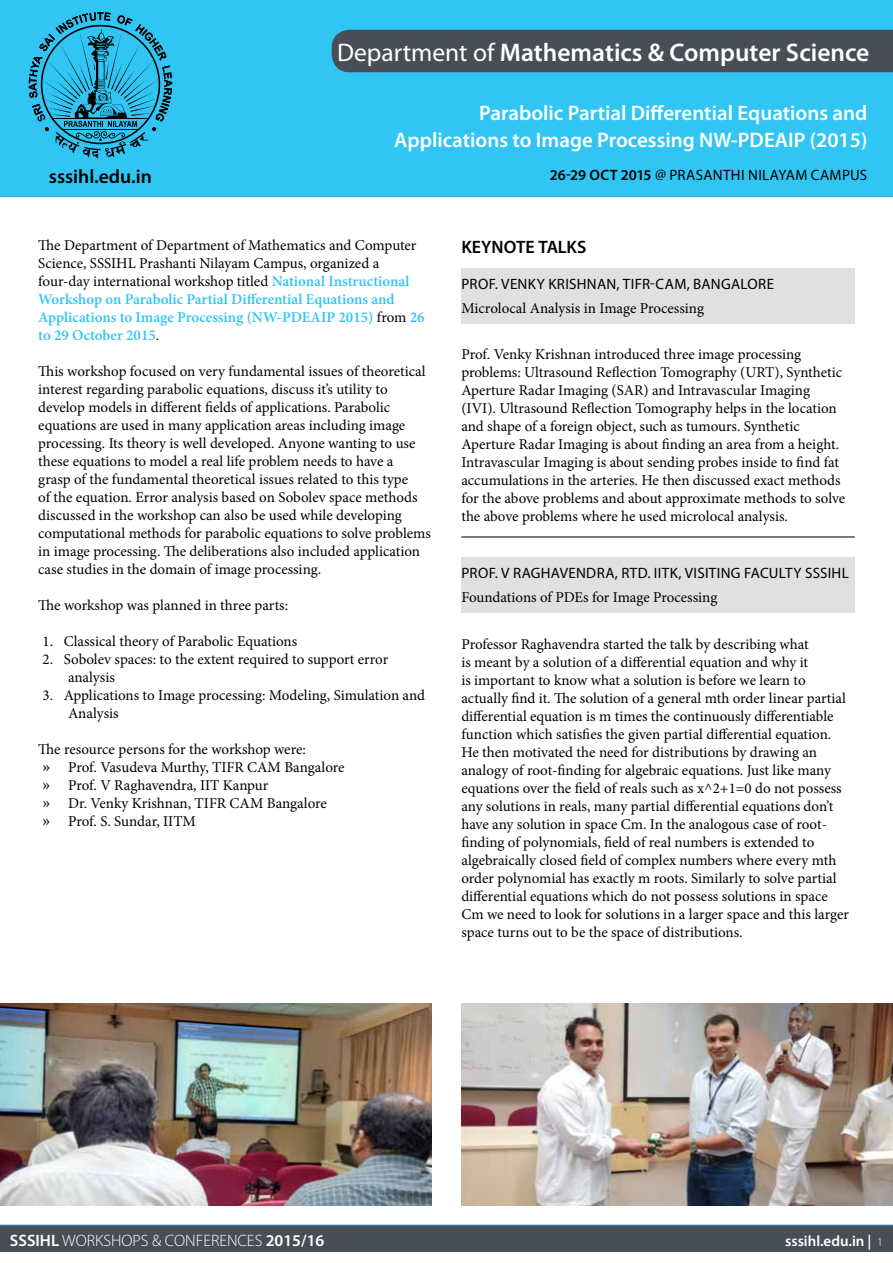
<style>
.page{position:relative;width:893px;height:1263px;background:#fff}
.page>*{position:absolute;margin:0;border:0;box-sizing:border-box;transform-origin:0 0}
.t1{font:600 25.5px "Myriad Pro";color:#fff}
.t2{font:600 21px/27px "Myriad Pro";color:#fff;text-align:right}
.t3{font:600 19.5px "Myriad Pro";color:#000}
.t4{font:600 18px "Myriad Pro";letter-spacing:-.005em;color:#000}
.t5{font:300 16.5px "Myriad Pro";color:#fff}
.t6{font:15px/18px "Minion Pro";letter-spacing:-.005em;color:#000}
.t7{font:15px "Myriad Pro";letter-spacing:.02em;color:#000}
.t8{font:600 15px "Myriad Pro";color:#fff}
.s1{font-weight:400}
.s2{font-weight:600}
.s3{font-weight:600;color:#31c5f4}
.s4{font-size:18px}
.s5{font-weight:300;font-size:12px}
</style>
<div class="page">
<div style="left:0;top:0;width:893px;height:196px;background:#31c5f4"></div>
<svg style="left:29px;top:12px;width:143px;height:146px"></svg>
<div style="left:332px;top:30px;width:561px;height:42px;background:#494e56"></div>
<div style="left:0;top:1225px;width:893px;height:26px;background:#494e56"></div>
<hr style="left:0;top:196px;width:893px;height:1px;background:#3496ce">
<hr style="left:0;top:1225px;width:893px;height:1px;background:#3496ce">
<div style="left:462px;top:557px;width:393px;height:56px;background:#e0e0e1"></div>
<div style="left:462px;top:268px;width:393px;height:56px;background:#e0e0e1"></div>
<img style="left:0;top:1004px;width:432px;height:201px">
<img style="left:461px;top:1004px;width:432px;height:201px">
<hr style="left:461px;top:536px;width:394px;height:2px;background:#494e56">
<h3 class="t3" style="left:49px;top:164px;width:105px">sssihl.edu.in</h3>
<h1 class="t1" style="left:337px;top:36px;width:534px"><span class="s1">DEPARTMENT OF</span> Mathematics &amp; Computer Science</h1>
<h2 class="t2" style="left:394px;top:98px;width:475px">Parabolic Partial Differential Equations and<br>Applications to Image Processing NW-PDEAIP (2015)</h2>
<p class="t7" style="left:550px;top:165px;width:319px"><span class="s2">26-29 OCT 2015</span> @ PRASANTHI NILAYAM CAMPUS</p>
<p class="t6" style="left:38px;top:236px;width:388px">The Department of Department of Mathematics and Computer Science, SSSIHL Prashanti Nilayam Campus, organized a four-day international workshop titled <span class="s3">National Instructional Workshop on Parabolic Partial Differential Equations and Applications to Image Processing (NW-PDEAIP 2015)</span> from <span class="s3">26 to 29 October 2015</span>.</p>
<p class="t6" style="left:38px;top:362px;width:394px">This workshop focused on very fundamental issues of theoretical interest regarding parabolic equations, discuss it’s utility to develop models in different fields of applications. Parabolic equations are used in many application areas including image processing. Its theory is well developed. Anyone wanting to use these equations to model a real life problem needs to have a<br>grasp of the fundamental theoretical issues related to this type<br>of the equation. Error analysis based on Sobolev space methods discussed in the workshop can also be used while developing computational methods for parabolic equations to solve problems in image processing. The deliberations also included application case studies in the domain of image processing.</p>
<p class="t6" style="left:38px;top:596px;width:251px">The workshop was planned in three parts:</p>
<p class="t6" style="left:43px;top:632px;width:256px">1. Classical theory of Parabolic Equations</p>
<p class="t6" style="left:68px;top:650px;width:322px;text-indent:-26px">2. Sobolev spaces: to the extent required to support error analysis</p>
<p class="t6" style="left:68px;top:686px;width:359px;text-indent:-26px">3. Applications to Image processing: Modeling, Simulation and<br>Analysis</p>
<p class="t6" style="left:38px;top:740px;width:308px">The resource persons for the workshop were:<br><span class="s4">»</span> Prof. Vasudeva Murthy, TIFR CAM Bangalore <span class="s4">»</span> Prof. V Raghavendra, IIT Kanpur<br><span class="s4">»</span> Dr. Venky Krishnan, TIFR CAM Bangalore<br><span class="s4">»</span> Prof. S. Sundar, IITM</p>
<p class="t4" style="left:461px;top:235px;width:127px">KEYNOTE TALKS</p>
<p class="t7" style="left:461px;top:274px;width:314px">PROF. VENKY KRISHNAN, TIFR-CAM, BANGALORE</p>
<p class="t6" style="left:461px;top:299px;width:244px">Microlocal Analysis in Image Processing</p>
<p class="t6" style="left:461px;top:345px;width:385px">Prof. Venky Krishnan introduced three image processing problems: Ultrasound Reflection Tomography (URT), Synthetic Aperture Radar Imaging (SAR) and Intravascular Imaging (IVI). Ultrasound Reflection Tomography helps in the location and shape of a foreign object, such as tumours. Synthetic Aperture Radar Imaging is about finding an area from a height.<br>Intravascular Imaging is about sending probes inside to find fat accumulations in the arteries. He then discussed exact methods for the above problems and about approximate methods to solve the above problems where he used microlocal analysis.</p>
<p class="t7" style="left:461px;top:564px;width:352px">PROF. V RAGHAVENDRA, RTD. IITK, VISITING FACULTY SSSIHL</p>
<p class="t6" style="left:461px;top:588px;width:258px">Foundations of PDEs for Image Processing</p>
<p class="t6" style="left:461px;top:635px;width:389px">Professor Raghavendra started the talk by describing what<br>is meant by a solution of a differential equation and why it<br>is important to know what a solution is before we learn to actually find it. The solution of a general mth order linear partial differential equation is m times the continuously differentiable function which satisfies the given partial differential equation.<br>He then motivated the need for distributions by drawing an analogy of root-finding for algebraic equations. Just like many equations over the field of reals such as x^2+1=0 do not possess any solutions in reals, many partial differential equations don’t have any solution in space Cm. In the analogous case of root&shy;finding of polynomials, field of real numbers is extended to algebraically closed field of complex numbers where every mth order polynomial has exactly m roots. Similarly to solve partial differential equations which do not possess solutions in space Cm we need to look for solutions in a larger space and this larger space turns out to be the space of distributions.</p>
<p class="t5" style="left:10px;top:1231px;width:316px"><span class="s2">SSSIHL</span> WORKSHOPS &amp; CONFERENCES <span class="s2">2015/16</span></p>
<p class="t8" style="left:785px;top:1231px;width:99px">sssihl.edu.in | <span class="s5">1</span></p>
</div>
